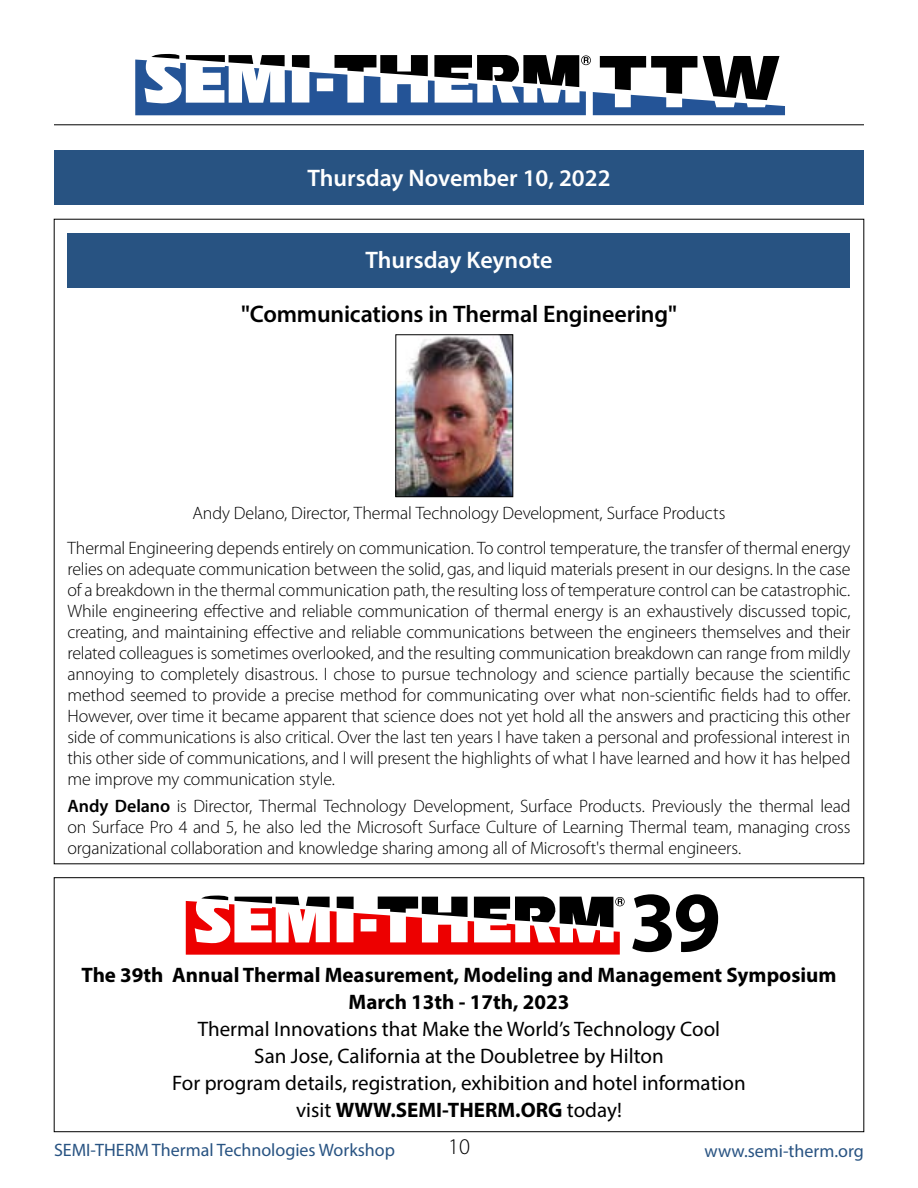
<style>
.page{position:relative;width:918px;height:1188px;background:#fff}
.page>*{position:absolute;margin:0;border:0;box-sizing:border-box;transform-origin:0 0}
.t1{font:700 85.95px "Myriad Pro";color:#000}
.t2{font:600 24px "Myriad Pro";color:#fff}
.t3{font:600 24px "Myriad Pro";letter-spacing:-.01em;color:#000}
.t4{font:300 22.5px "Myriad Pro";color:#000}
.t5{font:21px/27px "Myriad Pro";color:#000;text-align:center}
.t6{font:700 21px/27px "Myriad Pro";color:#000;text-align:center}
.t7{font:300 18px/21px "Myriad Pro";letter-spacing:-.01em;color:#000;text-align:justify}
.t8{font:18px "Myriad Pro";color:#285382}
.s1{font-weight:600}
.s2{font-weight:700}
</style>
<div class="page">
<hr style="left:54px;top:124px;width:810px;height:1px;background:#000">
<svg style="left:135px;top:54px;width:650px;height:61px"></svg>
<div style="left:54px;top:151px;width:810px;height:54px;background:#285382"></div>
<div style="left:54px;top:878px;width:810px;height:254px;border:1px solid #000"></div>
<svg style="left:186px;top:895px;width:436px;height:60px"></svg>
<div style="left:68px;top:233px;width:782px;height:54px;background:#285382"></div>
<img style="left:398px;top:337px;width:113px;height:158px">
<div style="left:396px;top:335px;width:117px;height:162px;border:1px solid #000"></div>
<h2 class="t2" style="left:307px;top:162px;width:305px">Thursday November 10, 2022</h2>
<h2 class="t2" style="left:365px;top:245px;width:189px">Thursday Keynote</h2>
<h2 class="t3" style="left:241px;top:299px;width:437px">"Communications in Thermal Engineering"</h2>
<p class="t7" style="left:193px;top:503px;width:534px">Andy Delano, Director, Thermal Technology Development, Surface Products</p>
<p class="t7" style="left:68px;top:538px;width:785px">Thermal Engineering depends entirely on communication. To control temperature, the transfer of thermal energy relies on adequate communication between the solid, gas, and liquid materials present in our designs. In the case of a breakdown in the thermal communication path, the resulting loss of temperature control can be catastrophic.<br>While engineering effective and reliable communication of thermal energy is an exhaustively discussed topic, creating, and maintaining effective and reliable communications between the engineers themselves and their related colleagues is sometimes overlooked, and the resulting communication breakdown can range from mildly annoying to completely disastrous. I chose to pursue technology and science partially because the scientific method seemed to provide a precise method for communicating over what non-scientific fields had to offer.<br>However, over time it became apparent that science does not yet hold all the answers and practicing this other side of communications is also critical. Over the last ten years I have taken a personal and professional interest in this other side of communications, and I will present the highlights of what I have learned and how it has helped me improve my communication style.</p>
<p class="t7" style="left:68px;top:795px;width:784px"><span class="s1">Andy Delano</span> is Director, Thermal Technology Development, Surface Products. Previously the thermal lead on Surface Pro 4 and 5, he also led the Microsoft Surface Culture of Learning Thermal team, managing cross organizational collaboration and knowledge sharing among all of Microsoft's thermal engineers.</p>
<h1 class="t1" style="left:629px;top:866px;width:94px">39</h1>
<p class="t6" style="left:81px;top:960px;width:757px">The 39th Annual Thermal Measurement, Modeling and Management Symposium<br>March 13th - 17th, 2023</p>
<p class="t5" style="left:172px;top:1015px;width:575px">Thermal Innovations that Make the World’s Technology Cool<br>San Jose, California at the Doubletree by Hilton<br>For program details, registration, exhibition and hotel information visit <span class="s2">WWW.SEMI-THERM.ORG</span> today!</p>
<p class="t8" style="left:54px;top:1139px;width:343px">SEMI-THERM Thermal Technologies Workshop</p>
<p class="t4" style="left:448px;top:1134px;width:23px">10</p>
<p class="t8" style="left:705px;top:1140px;width:161px">www.semi-therm.org</p>
</div>
